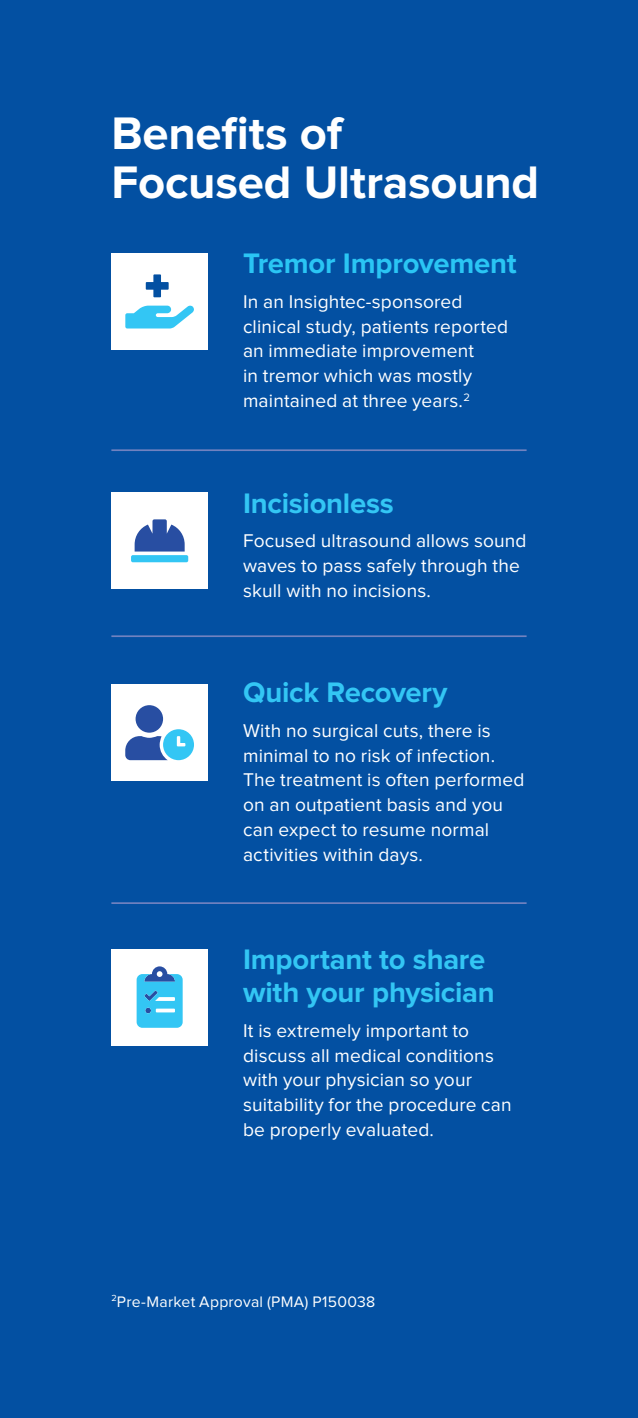
<style>
.page{position:relative;width:638px;height:1418px;background:#0350a2}
.page>*{position:absolute;margin:0;border:0;box-sizing:border-box;transform-origin:0 0}
.t1{font:700 47.25px/49.5px "Proxima Nova";letter-spacing:-.005em;color:#fff}
.t2{font:700 29.25px/33.8px "Proxima Nova";letter-spacing:-.01em;color:#33c6f4}
.t3{font:700 29.25px "Proxima Nova";letter-spacing:-.01em;color:#2ac5f4}
.t4{font:19.12px/24.8px "Proxima Nova";letter-spacing:.01em;color:#fff}
.t5{font:15.75px "Proxima Nova";letter-spacing:.015em;color:#fff}
</style>
<div class="page">
<hr style="left:111px;top:449px;width:415px;height:2px;background:#7182c0">
<hr style="left:111px;top:635px;width:415px;height:2px;background:#7182c0">
<hr style="left:111px;top:902px;width:415px;height:2px;background:#7182c0">
<div style="left:111px;top:253px;width:97px;height:97px;background:#fff"></div>
<svg style="left:125px;top:305px;width:69px;height:23px"></svg>
<svg style="left:146px;top:274px;width:23px;height:23px"></svg>
<div style="left:111px;top:492px;width:97px;height:97px;background:#fff"></div>
<svg style="left:135px;top:519px;width:50px;height:32px"></svg>
<div style="left:131px;top:555px;width:57px;height:7px;background:#33c6f4;border-radius:2px"></div>
<div style="left:111px;top:684px;width:97px;height:97px;background:#fff"></div>
<svg style="left:125px;top:705px;width:69px;height:55px"></svg>
<div style="left:111px;top:949px;width:97px;height:96px;background:#fff"></div>
<svg style="left:137px;top:966px;width:46px;height:61px;background:#56c1eb"></svg>
<p class="t1" style="left:111px;top:109px;width:429px">Benefits of<br>Focused Ultrasound</p>
<p class="t3" style="left:243px;top:247px;width:275px">Tremor Improvement</p>
<p class="t4" style="left:243px;top:290px;width:267px">In an Insightec-sponsored clinical study, patients reported an immediate improvement<br>in tremor which was mostly maintained at three years.<sup>2</sup></p>
<p class="t2" style="left:243px;top:487px;width:152px">Incisionless</p>
<p class="t4" style="left:243px;top:529px;width:285px">Focused ultrasound allows sound waves to pass safely through the skull with no incisions.</p>
<p class="t2" style="left:243px;top:676px;width:206px">Quick Recovery</p>
<p class="t4" style="left:243px;top:718px;width:283px">With no surgical cuts, there is minimal to no risk of infection.<br>The treatment is often performed on an outpatient basis and you can expect to resume normal activities within days.</p>
<p class="t2" style="left:243px;top:942px;width:253px">Important to share with your physician</p>
<p class="t4" style="left:243px;top:1018px;width:270px">It is extremely important to discuss all medical conditions with your physician so your suitability for the procedure can be properly evaluated.</p>
<p class="t5" style="left:111px;top:1292px;width:266px"><sup>2</sup>Pre-Market Approval (PMA) P150038</p>
</div>
